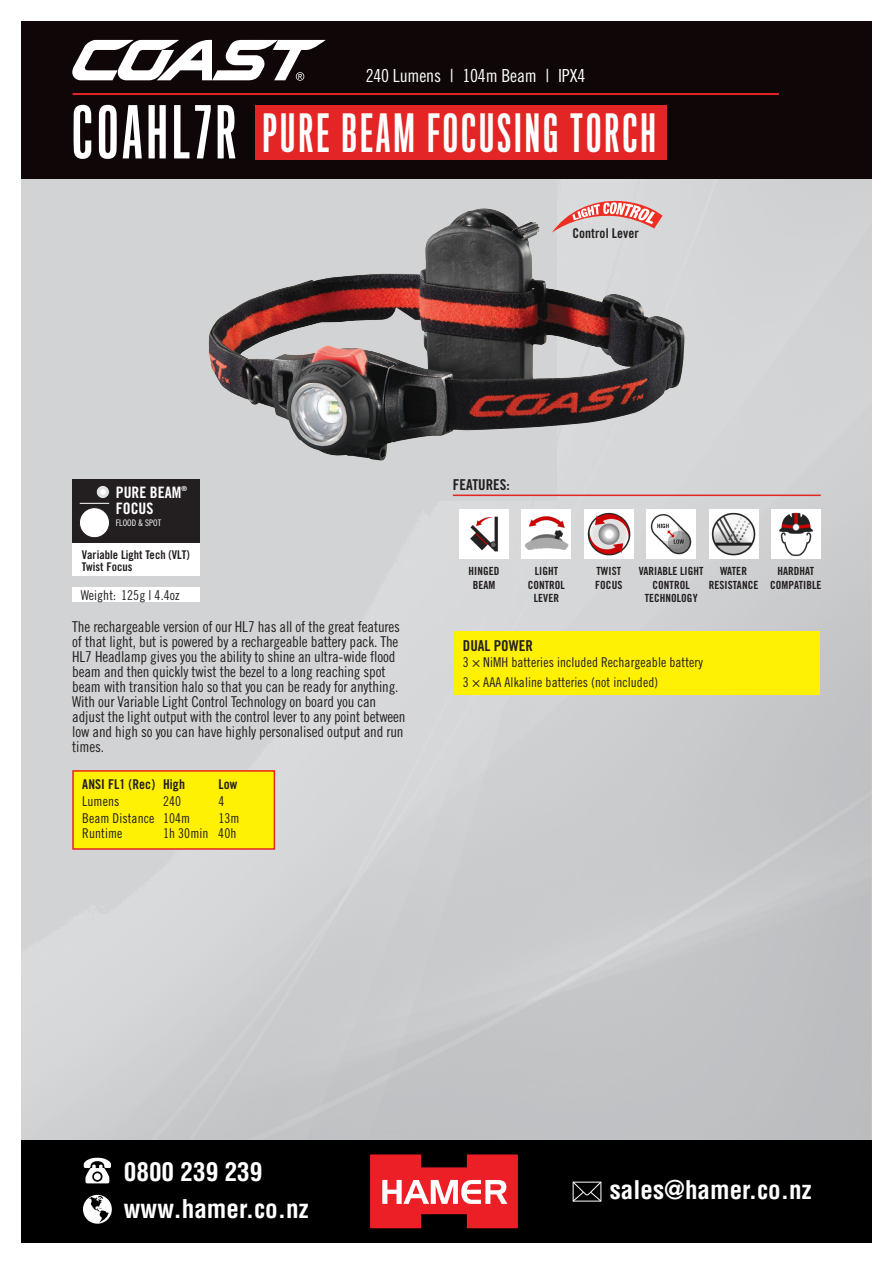
<style>
.page{position:relative;width:893px;height:1263px;background:#fff}
.page>*{position:absolute;margin:0;border:0;box-sizing:border-box;transform-origin:0 0}
.t1{font:66.75px "Titling Gothic FB Skyline Standard";letter-spacing:.075em;color:#fff}
.t2{font:48.3px "Titling Gothic FB Skyline Standard";letter-spacing:.075em;color:#fff}
.t3{font:700 condensed 25.2px/36.9px "Helvetica";color:#fff}
.t4{font:700 condensed 25.05px "Helvetica";color:#fff}
.Product_Info_Bar_-_W{font:18px "Trade Gothic LT Std Cn 18";letter-spacing:-.01em;color:#fff}
.t5{font:15.75px "Trade Gothic LT Std Bd Cn 20";color:#fff}
.Product_Info_1910A{font:15px/15px "Trade Gothic LT Std Cn 18";letter-spacing:-.01em;color:#231f20}
.Product_Info_1910A-2{font:15px "Trade Gothic LT Std Bd Cn 20";color:#231f20}
.Product_Name_1512A{font:15px "Trade Gothic LT Std Bd Cn 20";color:#231f20}
.Product_Info_1910A-3{font:13.5px "Trade Gothic LT Std Cn 18";letter-spacing:.005em;color:#231f20}
.Product_Info_BOLD_1{font:13.5px "Trade Gothic LT Std Bd Cn 20";letter-spacing:.005em;color:#231f20}
.Tech_Info_Special_He{font:12px/12px "Trade Gothic LT Std Bd Cn 20";letter-spacing:.005em;color:#231f20}
.Product_Info_BOLD_1-2{font:11.25px/13.5px "Trade Gothic LT Std Bd Cn 20";letter-spacing:.005em;color:#231f20;text-align:center}
.t6{font:9px "Trade Gothic LT Std Cn 18";color:#fff}
.t7{font:7.05px "Trade Gothic LT Std Bd Cn 20";color:#fff}
</style>
<div class="page">
<img style="left:21px;top:179px;width:851px;height:1049px">
<div style="left:21px;top:21px;width:851px;height:158px;background:#0e0607"></div>
<hr style="left:73px;top:93px;width:706px;height:2px;background:#e32525">
<svg style="left:72px;top:40px;width:254px;height:41px"></svg>
<div style="left:255px;top:105px;width:411px;height:54px;background:#e32525"></div>
<img style="left:209px;top:208px;width:475px;height:252px">
<div style="left:72px;top:479px;width:128px;height:65px;background:#231f20"></div>
<div style="left:79px;top:508px;width:30px;height:30px;background:#fff;border-radius:50%"></div>
<div style="left:79px;top:507px;width:31px;height:31px;border:1px solid #231f20;border-radius:50%"></div>
<svg style="left:80px;top:503px;width:29px;height:1px"></svg>
<div style="left:96px;top:485px;width:14px;height:14px;background:#e1e2e4;border-radius:50%"></div>
<div style="left:96px;top:485px;width:14px;height:14px;border:1px solid #231f20;border-radius:50%"></div>
<svg style="left:100px;top:489px;width:6px;height:6px"></svg>
<div style="left:72px;top:544px;width:128px;height:32px;background:#fff"></div>
<div style="left:72px;top:587px;width:128px;height:15px;background:#fff"></div>
<svg style="left:552px;top:201px;width:111px;height:31px"></svg>
<img style="left:522px;top:509px;width:49px;height:49px">
<hr style="left:453px;top:495px;width:368px;height:1px;background:#e32525">
<img style="left:584px;top:509px;width:49px;height:49px">
<img style="left:709px;top:509px;width:49px;height:49px">
<img style="left:771px;top:509px;width:49px;height:49px">
<img style="left:459px;top:509px;width:50px;height:49px">
<img style="left:647px;top:509px;width:49px;height:49px">
<div style="left:454px;top:631px;width:366px;height:64px;background:#fff101"></div>
<div style="left:73px;top:771px;width:201px;height:78px;background:#fff101"></div>
<div style="left:72px;top:770px;width:203px;height:80px;border:2px solid #e32525"></div>
<div style="left:21px;top:1140px;width:850px;height:102px;background:#000"></div>
<svg style="left:83px;top:1195px;width:29px;height:29px"></svg>
<svg style="left:572px;top:1181px;width:30px;height:21px"></svg>
<svg style="left:84px;top:1158px;width:27px;height:25px"></svg>
<div style="left:94px;top:1173px;width:7px;height:7px;background:#fff;border-radius:50%"></div>
<svg style="left:370px;top:1154px;width:148px;height:74px"></svg>
<p class="Product_Info_Bar_-_W" style="left:366px;top:65px;width:221px">240 Lumens | 104m Beam | IPX4</p>
<p class="t1" style="left:72px;top:94px;width:165px">COAHL7R</p>
<p class="t2" style="left:263px;top:106px;width:394px">PURE BEAM FOCUSING TORCH</p>
<p class="Product_Info_BOLD_1" style="left:572px;top:225px;width:68px">Control Lever</p>
<p class="t5" style="left:116px;top:483px;width:67px">PURE BEAM</p>
<p class="t7" style="left:181px;top:484px;width:7px">®</p>
<p class="t5" style="left:116px;top:499px;width:39px">FOCUS</p>
<p class="t6" style="left:116px;top:518px;width:47px">FLOOD &amp; SPOT</p>
<p class="Tech_Info_Special_He" style="left:82px;top:549px;width:110px">Variable Light Tech (VLT)<br>Twist Focus</p>
<p class="Product_Info_1910A-3" style="left:81px;top:587px;width:100px">Weight: 125g | 4.4oz</p>
<p class="Product_Info_1910A" style="left:72px;top:619px;width:335px">The rechargeable version of our HL7 has all of the great features of that light, but is powered by a rechargeable battery pack. The HL7 Headlamp gives you the ability to shine an ultra-wide flood beam and then quickly twist the bezel to a long reaching spot beam with transition halo so that you can be ready for anything.<br>With our Variable Light Control Technology on board you can adjust the light output with the control lever to any point between low and high so you can have highly personalised output and run times.</p>
<p class="Product_Info_BOLD_1" style="left:82px;top:776px;width:74px">ANSI FL1 (Rec)</p>
<p class="Product_Info_BOLD_1" style="left:163px;top:776px;width:23px">High</p>
<p class="Product_Info_BOLD_1" style="left:218px;top:776px;width:20px">Low</p>
<p class="Product_Info_1910A-3" style="left:82px;top:793px;width:39px">Lumens</p>
<p class="Product_Info_1910A-3" style="left:163px;top:793px;width:20px">240</p>
<p class="Product_Info_1910A-3" style="left:218px;top:793px;width:7px">4</p>
<p class="Product_Info_1910A-3" style="left:82px;top:810px;width:74px">Beam Distance</p>
<p class="Product_Info_1910A-3" style="left:163px;top:810px;width:29px">104m</p>
<p class="Product_Info_1910A-3" style="left:218px;top:810px;width:23px">13m</p>
<p class="Product_Info_1910A-3" style="left:82px;top:825px;width:42px">Runtime</p>
<p class="Product_Info_1910A-3" style="left:163px;top:825px;width:47px">1h 30min</p>
<p class="Product_Info_1910A-3" style="left:218px;top:825px;width:20px">40h</p>
<p class="Product_Info_1910A-2" style="left:453px;top:476px;width:58px">FEATURES:</p>
<p class="Product_Info_BOLD_1-2" style="left:469px;top:564px;width:32px">HINGED<br>BEAM</p>
<p class="Product_Info_BOLD_1-2" style="left:639px;top:564px;width:66px">VARIABLE LIGHT<br>CONTROL<br>TECHNOLOGY</p>
<p class="Product_Name_1512A" style="left:463px;top:636px;width:71px">DUAL POWER</p>
<p class="Product_Info_1910A-3" style="left:463px;top:654px;width:241px">3 × NiMH batteries included Rechargeable battery</p>
<p class="Product_Info_1910A-3" style="left:463px;top:674px;width:197px">3 × AAA Alkaline batteries (not included)</p>
<p class="Product_Info_BOLD_1-2" style="left:528px;top:564px;width:39px">LIGHT<br>CONTROL<br>LEVER</p>
<p class="Product_Info_BOLD_1-2" style="left:595px;top:564px;width:29px;text-align:left">TWIST<br>FOCUS</p>
<p class="Product_Info_BOLD_1-2" style="left:709px;top:564px;width:51px">WATER<br>RESISTANCE</p>
<p class="Product_Info_BOLD_1-2" style="left:770px;top:564px;width:53px">HARDHAT<br>COMPATIBLE</p>
<h3 class="t3" style="left:124px;top:1155px;width:186px">0800 239 239 www.hamer.co.nz</h3>
<h3 class="t4" style="left:610px;top:1179px;width:203px">sales@hamer.co.nz</h3>
</div>
